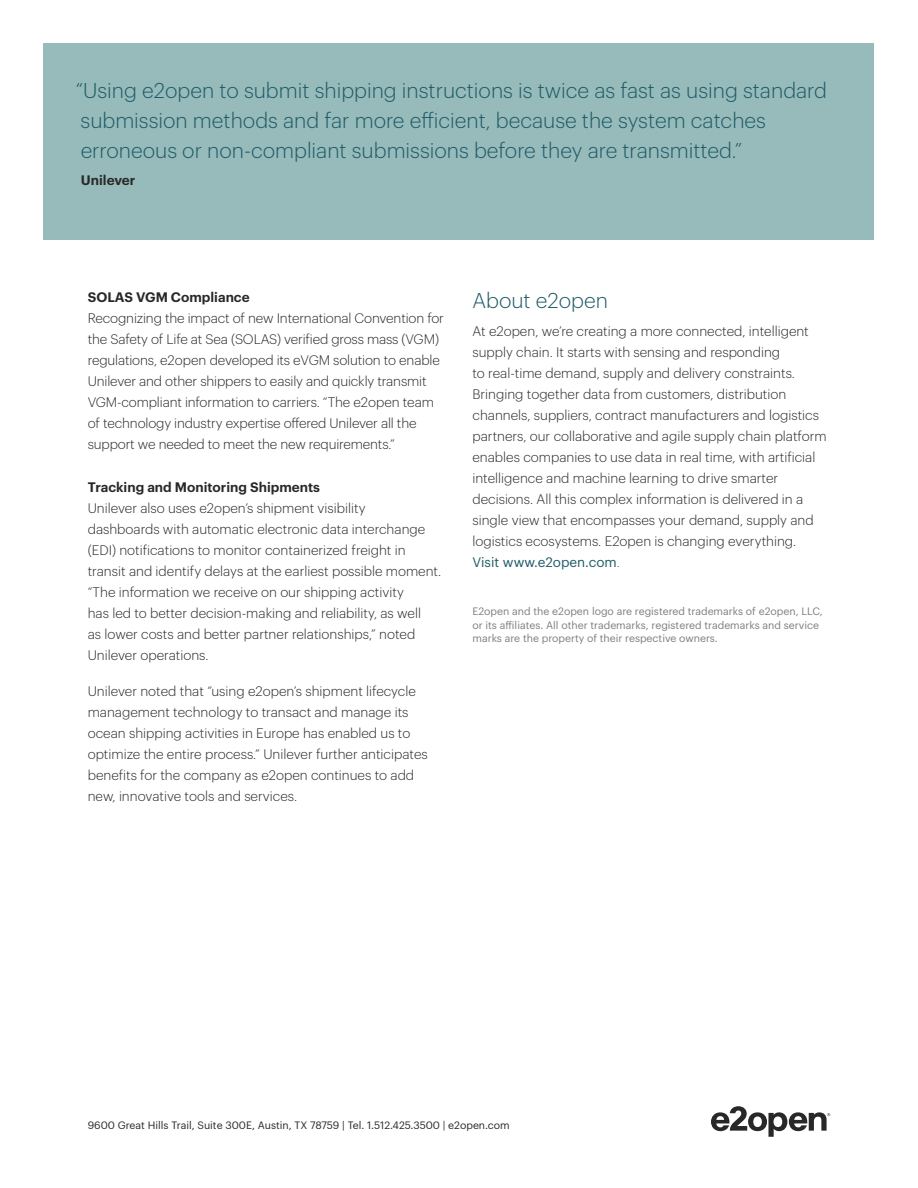
<style>
.page{position:relative;width:918px;height:1188px;background:#fff}
.page>*{position:absolute;margin:0;border:0;box-sizing:border-box;transform-origin:0 0}
.t1{font:300 21px/30px "Graphik";color:#1e5b67}
.t2{font:300 13.5px/21px "Graphik";color:#282828}
.t3{font:600 13.5px "Graphik";color:#282828}
.Disclaimer{font:10.5px/13.5px "Graphik";color:#7e7e7e}
.t4{font:10.5px "Graphik";color:#282828}
.s1{font-weight:400;color:#1e5b67}
.s2{color:#1e5b67}
</style>
<div class="page">
<svg style="left:711px;top:1106px;width:119px;height:31px"></svg>
<div style="left:44px;top:44px;width:830px;height:196px;background:#97baba"></div>
<h2 class="t1" style="left:76px;top:74px;width:753px">“Using e2open to submit shipping instructions is twice as fast as using standard submission methods and far more efficient, because the system catches erroneous or non-compliant submissions before they are transmitted.”</h2>
<p class="t3" style="left:81px;top:170px;width:56px">Unilever</p>
<h4 class="t3" style="left:88px;top:287px;width:163px">SOLAS VGM Compliance</h4>
<p class="t2" style="left:88px;top:306px;width:358px">Recognizing the impact of new International Convention for the Safety of Life at Sea (SOLAS) verified gross mass (VGM) regulations, e2open developed its eVGM solution to enable Unilever and other shippers to easily and quickly transmit VGM-compliant information to carriers. “The e2open team of technology industry expertise offered Unilever all the support we needed to meet the new requirements.”</p>
<h4 class="t3" style="left:88px;top:476px;width:234px">Tracking and Monitoring Shipments</h4>
<p class="t2" style="left:88px;top:496px;width:355px">Unilever also uses e2open’s shipment visibility<br>dashboards with automatic electronic data interchange (EDI) notifications to monitor containerized freight in transit and identify delays at the earliest possible moment. “The information we receive on our shipping activity<br>has led to better decision-making and reliability, as well<br>as lower costs and better partner relationships,” noted Unilever operations.</p>
<p class="t2" style="left:88px;top:679px;width:342px">Unilever noted that “using e2open’s shipment lifecycle management technology to transact and manage its ocean shipping activities in Europe has enabled us to optimize the entire process.” Unilever further anticipates benefits for the company as e2open continues to add new, innovative tools and services.</p>
<h2 class="t1" style="left:472px;top:284px;width:137px">About e2open</h2>
<p class="t2" style="left:472px;top:319px;width:356px">At e2open, we’re creating a more connected, intelligent supply chain. It starts with sensing and responding<br>to real-time demand, supply and delivery constraints.<br>Bringing together data from customers, distribution channels, suppliers, contract manufacturers and logistics partners, our collaborative and agile supply chain platform enables companies to use data in real time, with artificial intelligence and machine learning to drive smarter decisions. All this complex information is delivered in a single view that encompasses your demand, supply and logistics ecosystems. E2open is changing everything.<br><span class="s1">Visit www.e2open.com</span><span class="s2">.</span></p>
<p class="Disclaimer" style="left:472px;top:604px;width:352px">E2open and the e2open logo are registered trademarks of e2open, LLC, or its affiliates. All other trademarks, registered trademarks and service marks are the property of their respective owners.</p>
<p class="t4" style="left:88px;top:1118px;width:424px">9600 Great Hills Trail, Suite 300E, Austin, TX 78759 | Tel. 1.512.425.3500 | e2open.com</p>
</div>
